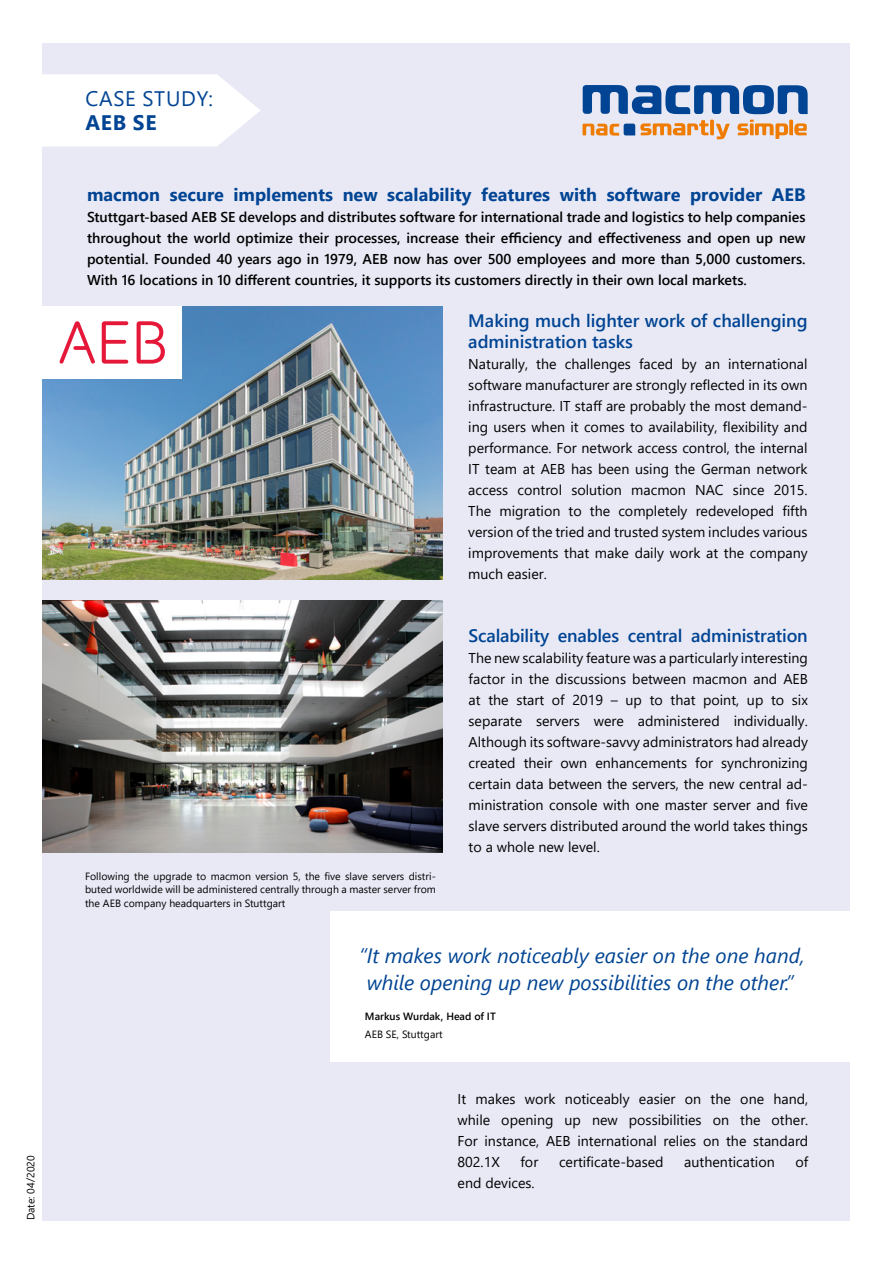
<style>
.page{position:relative;width:893px;height:1263px;background:#fff}
.page>*{position:absolute;margin:0;border:0;box-sizing:border-box;transform-origin:0 0}
.t1{font:21px "Segoe UI";letter-spacing:.035em;color:#004493}
.t2{font:700 21px "Segoe UI";color:#004493}
.t3{font:italic 20.85px/26.7px "Segoe UI";color:#004493;text-align:center}
.t4{font:600 18px/21px "Segoe UI";color:#004493}
.t5{font:700 18px "Segoe UI";color:#004493}
.t6{font:14.25px/21px "Segoe UI";color:#000;text-align:justify}
.t7{font:600 14.25px/21px "Segoe UI";color:#000;text-align:justify}
.t8{font:10.5px/13.5px "Segoe UI";color:#000;text-align:justify}
.t9{font:600 10.5px "Segoe UI";color:#000}
</style>
<div class="page">
<div style="left:43px;top:43px;width:807px;height:1177px;background:#e8e9f5"></div>
<svg style="left:583px;top:85px;width:225px;height:29px"></svg>
<svg style="left:583px;top:120px;width:147px;height:19px"></svg>
<svg style="left:737px;top:120px;width:70px;height:19px"></svg>
<img style="left:43px;top:306px;width:399px;height:273px">
<img style="left:43px;top:600px;width:399px;height:252px">
<svg style="left:42px;top:74px;width:218px;height:73px;background:#fcfcfd"></svg>
<div style="left:330px;top:911px;width:520px;height:151px;background:#fff"></div>
<div style="left:43px;top:306px;width:139px;height:73px;background:#fff"></div>
<svg style="left:102px;top:321px;width:26px;height:43px"></svg>
<svg style="left:60px;top:321px;width:35px;height:43px"></svg>
<svg style="left:137px;top:321px;width:28px;height:43px"></svg>
<p class="t8" style="left:23px;top:1220px;width:66px;rotate:-90deg">Date: 04/2020</p>
<h1 class="t1" style="left:85px;top:79px;width:129px">CASE STUDY:</h1>
<h1 class="t2" style="left:85px;top:103px;width:73px">AEB SE</h1>
<p class="t5" style="left:87px;top:178px;width:720px">macmon secure implements new scalability features with software provider AEB</p>
<p class="t7" style="left:87px;top:205px;width:720px">Stuttgart-based AEB SE develops and distributes software for international trade and logistics to help companies throughout the world optimize their processes, increase their efficiency and effectiveness and open up new potential. Founded 40 years ago in 1979, AEB now has over 500 employees and more than 5,000 customers.<br>With 16 locations in 10 different countries, it supports its customers directly in their own local markets.</p>
<p class="t4" style="left:468px;top:309px;width:341px">Making much lighter work of challenging administration tasks</p>
<p class="t6" style="left:468px;top:352px;width:341px">Naturally, the challenges faced by an international software manufacturer are strongly reflected in its own infrastructure. IT staff are probably the most demand&shy;ing users when it comes to availability, flexibility and performance. For network access control, the internal IT team at AEB has been using the German network access control solution macmon NAC since 2015.<br>The migration to the completely redeveloped fifth version of the tried and trusted system includes various improvements that make daily work at the company much easier.</p>
<p class="t8" style="left:85px;top:868px;width:352px">Following the upgrade to macmon version 5, the five slave servers distri&shy;buted worldwide will be administered centrally through a master server from the AEB company headquarters in Stuttgart</p>
<p class="t4" style="left:469px;top:624px;width:341px">Scalability enables central administration</p>
<p class="t6" style="left:469px;top:646px;width:341px">The new scalability feature was a particularly interesting factor in the discussions between macmon and AEB at the start of 2019 – up to that point, up to six separate servers were administered individually.<br>Although its software-savvy administrators had already created their own enhancements for synchronizing certain data between the servers, the new central ad&shy;ministration console with one master server and five slave servers distributed around the world takes things to a whole new level.</p>
<h2 class="t3" style="left:359px;top:939px;width:447px">“It makes work noticeably easier on the one hand, while opening up new possibilities on the other.”</h2>
<p class="t9" style="left:365px;top:1006px;width:132px">Markus Wurdak, Head of IT</p>
<p class="t8" style="left:365px;top:1026px;width:79px">AEB SE, Stuttgart</p>
<p class="t6" style="left:458px;top:1087px;width:352px">It makes work noticeably easier on the one hand, while opening up new possibilities on the other.<br>For instance, AEB international relies on the standard 802.1X</p>
<p class="t6" style="left:520px;top:1150px;width:19px">for</p>
<p class="t6" style="left:559px;top:1150px;width:106px">certificate-based</p>
<p class="t6" style="left:684px;top:1150px;width:92px">authentication</p>
<p class="t6" style="left:795px;top:1150px;width:14px">of</p>
<p class="t6" style="left:458px;top:1171px;width:79px">end devices.</p>
</div>
